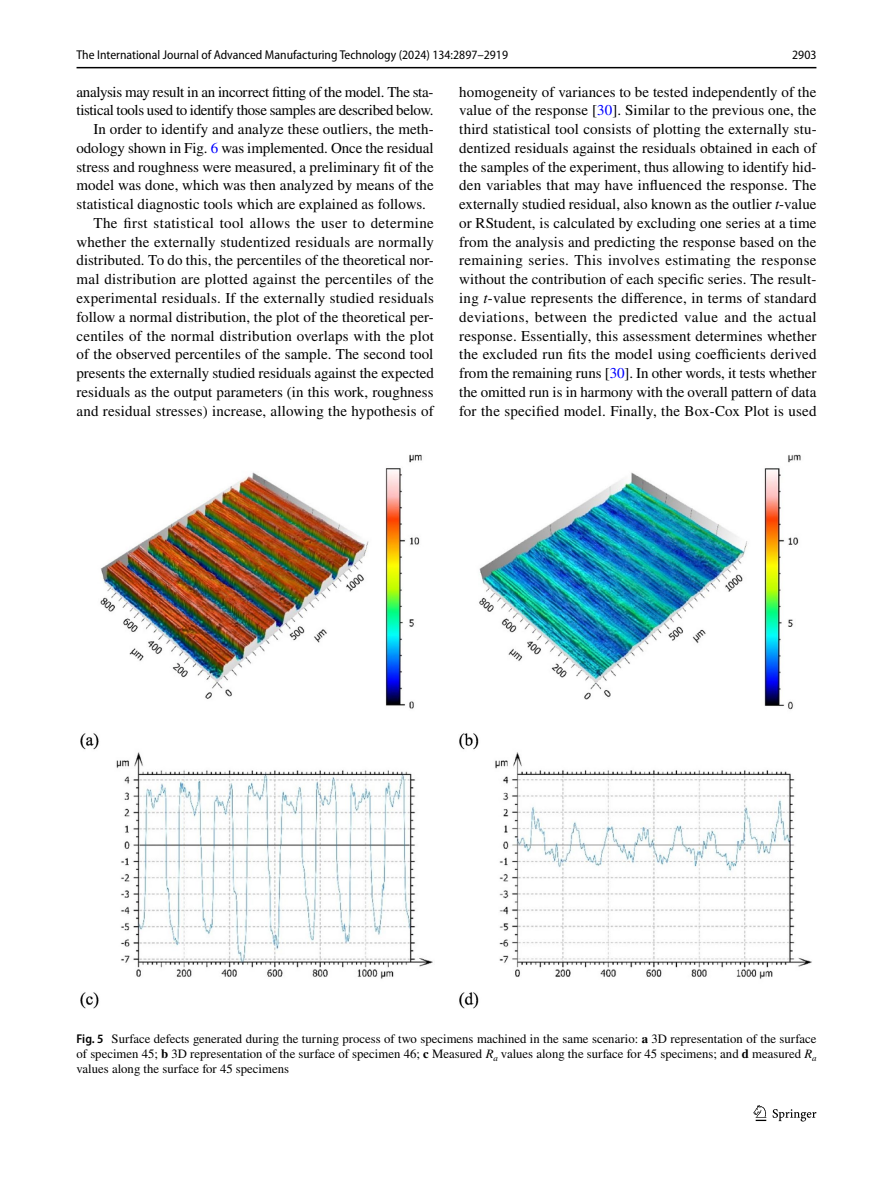
<style>
.page{position:relative;width:893px;height:1187px;background:#fff}
.page>*{position:absolute;margin:0;border:0;box-sizing:border-box;transform-origin:0 0}
.t1{font:15px/18.8px "STIX";letter-spacing:.005em;color:#000;text-align:justify}
.t2{font:15px "STIX";letter-spacing:-.025em;color:#000}
.t3{font:15px "STIX";letter-spacing:-.02em;color:#000}
.t4{font:15px "STIX";letter-spacing:.025em;color:#000}
.t5{font:12.75px/15px "STIX";color:#000;text-align:justify}
.t6{font:semi-condensed 12.75px "Myriad Pro";color:#000}
.s1{color:#00f}
.s2{font-style:italic}
.s3{font-family:"Myriad Pro";font-weight:600;font-stretch:semi-condensed}
.s4{font-weight:700}
.s5{font-family:"STIX General Italic 29"}
.s6{font-family:"STIX General Italic 30"}
</style>
<div class="page">
<hr style="left:77px;top:67px;width:739px;height:1px;background:#000">
<svg style="left:753px;top:1105px;width:13px;height:15px"></svg>
<svg style="left:773px;top:1109px;width:43px;height:12px"></svg>
<img style="left:81px;top:454px;width:731px;height:554px">
<p class="t6" style="left:77px;top:48px;width:433px">The International Journal of Advanced Manufacturing Technology (2024) 134:2897–2919</p>
<p class="t6" style="left:792px;top:48px;width:26px">2903</p>
<p class="t3" style="left:77px;top:81px;width:359px">analysis may result in an incorrect fitting of the model. The sta-</p>
<p class="t2" style="left:77px;top:100px;width:359px">tistical tools used to identify those samples are described below.</p>
<p class="t1" style="left:94px;top:121px;width:342px">In order to identify and analyze these outliers, the meth-</p>
<p class="t1" style="left:77px;top:139px;width:359px">odology shown in Fig. <span class="s1">6</span> was implemented. Once the residual</p>
<p class="t1" style="left:77px;top:158px;width:359px">stress and roughness were measured, a preliminary fit of the</p>
<p class="t1" style="left:77px;top:177px;width:359px">model was done, which was then analyzed by means of the</p>
<p class="t1" style="left:77px;top:196px;width:351px">statistical diagnostic tools which are explained as follows.</p>
<p class="t4" style="left:94px;top:212px;width:342px">The first statistical tool allows the user to determine</p>
<p class="t1" style="left:77px;top:233px;width:359px">whether the externally studentized residuals are normally</p>
<p class="t1" style="left:77px;top:252px;width:359px">distributed. To do this, the percentiles of the theoretical nor-</p>
<p class="t1" style="left:77px;top:271px;width:359px">mal distribution are plotted against the percentiles of the</p>
<p class="t1" style="left:77px;top:289px;width:359px">experimental residuals. If the externally studied residuals</p>
<p class="t1" style="left:77px;top:308px;width:359px">follow a normal distribution, the plot of the theoretical per-</p>
<p class="t1" style="left:77px;top:327px;width:359px">centiles of the normal distribution overlaps with the plot</p>
<p class="t1" style="left:77px;top:346px;width:358px">of the observed percentiles of the sample. The second tool</p>
<p class="t1" style="left:77px;top:364px;width:359px">presents the externally studied residuals against the expected</p>
<p class="t1" style="left:77px;top:383px;width:359px">residuals as the output parameters (in this work, roughness</p>
<p class="t1" style="left:77px;top:402px;width:359px">and residual stresses) increase, allowing the hypothesis of</p>
<p class="t1" style="left:459px;top:83px;width:359px">homogeneity of variances to be tested independently of the value of the response [<span class="s1">30</span>]. Similar to the previous one, the third statistical tool consists of plotting the externally stu&shy;dentized residuals against the residuals obtained in each of the samples of the experiment, thus allowing to identify hid&shy;den variables that may have influenced the response. The externally studied residual, also known as the outlier <span class="s2">t</span>-value or RStudent, is calculated by excluding one series at a time from the analysis and predicting the response based on the remaining series. This involves estimating the response without the contribution of each specific series. The result&shy;ing <span class="s2">t</span>-value represents the difference, in terms of standard deviations, between the predicted value and the actual response. Essentially, this assessment determines whether the excluded run fits the model using coefficients derived from the remaining runs [<span class="s1">30</span>]. In other words, it tests whether the omitted run is in harmony with the overall pattern of data for the specified model. Finally, the Box-Cox Plot is used</p>
<p class="t5" style="left:77px;top:1032px;width:742px"><span class="s3">Fig. 5</span> Surface defects generated during the turning process of two specimens machined in the same scenario: <span class="s4">a</span> 3D representation of the surface of specimen 45; <span class="s4">b</span> 3D representation of the surface of specimen 46; <span class="s4">c</span> Measured <span class="s5">R</span><sub>a</sub> values along the surface for 45 specimens; and <span class="s4">d</span> measured <span class="s6">R</span><sub>a </sub>values along the surface for 45 specimens</p>
</div>
